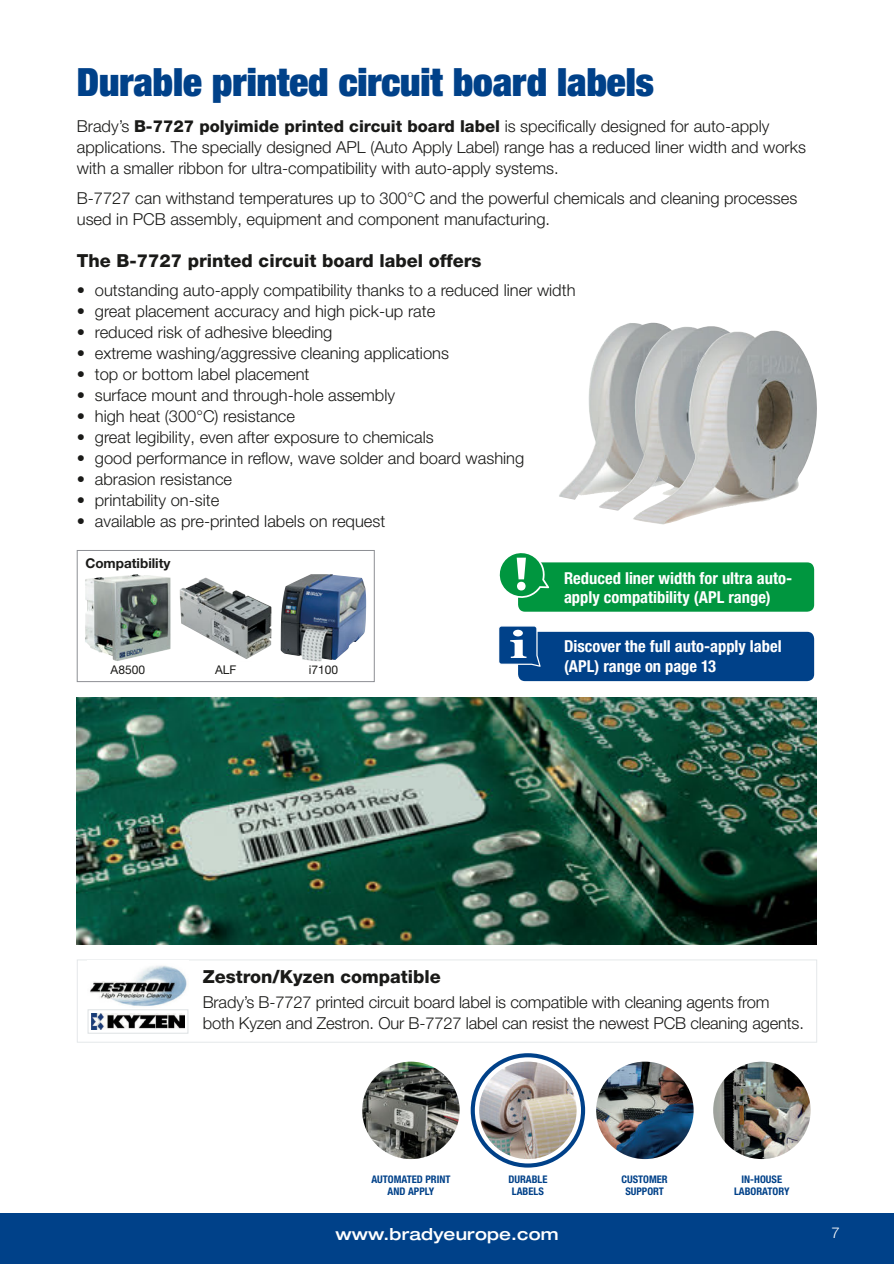
<style>
.page{position:relative;width:894px;height:1264px;background:#fff}
.page>*{position:absolute;margin:0;border:0;box-sizing:border-box;transform-origin:0 0}
.t1{font:900 condensed 39px "Helvetica Neue LT Pro";color:#004189}
.t2{font:800 18px "Helvetica Neue LT Pro";color:#1a1a18}
.t3{font:300 16.5px/21px "Helvetica Neue LT Pro";color:#1a1a18}
.t4{font:700 condensed 16.5px/19.8px "Helvetica Neue LT Pro";color:#fff}
.t5{font:500 expanded 16.5px "Helvetica Neue LT Pro";letter-spacing:.01em;color:#fff}
.t6{font:300 15px "Helvetica Neue LT Pro";color:#fff}
.t7{font:700 13.5px "Helvetica Neue LT Pro";color:#1a1a18}
.t8{font:12px "Helvetica Neue LT Pro";color:#1a1a18}
.t9{font:700 condensed 10.5px/12.6px "Helvetica Neue LT Pro";color:#004189;text-align:center}
.s1{font-weight:800}
</style>
<div class="page">
<img style="left:559px;top:323px;width:92px;height:177px">
<div style="left:0;top:1212px;width:893px;height:51px;background:#004189"></div>
<div style="left:516px;top:561px;width:299px;height:52px;background:#00963f;border-radius:9px"></div>
<div style="left:515px;top:559px;width:302px;height:55px;border:3px solid #fff;border-radius:9px"></div>
<svg style="left:499px;top:553px;width:50px;height:48px"></svg>
<svg style="left:77px;top:959px;width:740px;height:83px"></svg>
<div style="left:88px;top:1009px;width:100px;height:24px;background:#fff"></div>
<img style="left:92px;top:1013px;width:92px;height:16px">
<div style="left:88px;top:1009px;width:100px;height:24px;border:1px solid #dde1e3"></div>
<div style="left:516px;top:630px;width:299px;height:52px;background:#004189;border-radius:9px"></div>
<div style="left:515px;top:628px;width:302px;height:56px;border:3px solid #fff;border-radius:9px"></div>
<svg style="left:499px;top:626px;width:41px;height:40px"></svg>
<img style="left:77px;top:698px;width:739px;height:246px">
<div style="left:77px;top:550px;width:297px;height:132px;border:1px solid #8d8f94"></div>
<img style="left:597px;top:326px;width:129px;height:184px">
<img style="left:632px;top:330px;width:185px;height:194px">
<img style="left:88px;top:960px;width:100px;height:47px">
<img style="left:179px;top:577px;width:93px;height:82px">
<img style="left:281px;top:574px;width:85px;height:87px">
<img style="left:85px;top:574px;width:85px;height:87px">
<div style="left:470px;top:1053px;width:115px;height:114px;border:4px solid #004189;border-radius:50%"></div>
<img style="left:362px;top:1061px;width:97px;height:97px;border-radius:49px">
<img style="left:479px;top:1061px;width:97px;height:97px;border-radius:49px">
<img style="left:713px;top:1061px;width:97px;height:97px;border-radius:49px">
<img style="left:596px;top:1061px;width:97px;height:97px;border-radius:49px">
<h1 class="t1" style="left:77px;top:56px;width:578px">Durable printed circuit board labels</h1>
<p class="t3" style="left:77px;top:115px;width:730px">Brady’s <span class="s1">B-7727 polyimide printed circuit board label</span> is specifically designed for auto-apply applications. The specially designed APL (Auto Apply Label) range has a reduced liner width and works with a smaller ribbon for ultra-compatibility with auto-apply systems.</p>
<p class="t3" style="left:77px;top:187px;width:721px">B-7727 can withstand temperatures up to 300°C and the powerful chemicals and cleaning processes used in PCB assembly, equipment and component manufacturing.</p>
<p class="t2" style="left:77px;top:250px;width:406px">The B-7727 printed circuit board label offers</p>
<p class="t3" style="left:77px;top:279px;width:500px">• outstanding auto-apply compatibility thanks to a reduced liner width</p>
<p class="t3" style="left:77px;top:300px;width:360px">• great placement accuracy and high pick-up rate</p>
<p class="t3" style="left:77px;top:321px;width:257px">• reduced risk of adhesive bleeding</p>
<p class="t3" style="left:77px;top:342px;width:373px">• extreme washing/aggressive cleaning applications</p>
<p class="t3" style="left:77px;top:363px;width:234px">• top or bottom label placement</p>
<p class="t3" style="left:77px;top:384px;width:320px">• surface mount and through-hole assembly</p>
<p class="t3" style="left:77px;top:405px;width:220px">• high heat (300°C) resistance</p>
<p class="t3" style="left:77px;top:426px;width:358px">• great legibility, even after exposure to chemicals</p>
<p class="t3" style="left:77px;top:447px;width:449px">• good performance in reflow, wave solder and board washing</p>
<p class="t3" style="left:77px;top:468px;width:157px">• abrasion resistance</p>
<p class="t3" style="left:77px;top:489px;width:144px">• printability on-site</p>
<p class="t3" style="left:77px;top:510px;width:310px">• available as pre-printed labels on request</p>
<p class="t7" style="left:85px;top:555px;width:87px">Compatibility</p>
<p class="t8" style="left:111px;top:662px;width:36px">A8500</p>
<p class="t8" style="left:215px;top:662px;width:23px">ALF</p>
<p class="t8" style="left:309px;top:662px;width:31px">i7100</p>
<p class="t4" style="left:564px;top:568px;width:230px">Reduced liner width for ultra auto&shy;apply compatibility (APL range)</p>
<p class="t4" style="left:564px;top:636px;width:219px">Discover the full auto-apply label (APL) range on page 13</p>
<p class="t2" style="left:203px;top:966px;width:240px">Zestron/Kyzen compatible</p>
<p class="t3" style="left:203px;top:991px;width:602px">Brady’s B-7727 printed circuit board label is compatible with cleaning agents from both Kyzen and Zestron. Our B-7727 label can resist the newest PCB cleaning agents.</p>
<p class="t9" style="left:371px;top:1172px;width:81px">AUTOMATED PRINT<br>AND APPLY</p>
<p class="t9" style="left:508px;top:1172px;width:41px">DURABLE<br>LABELS</p>
<p class="t9" style="left:621px;top:1172px;width:48px">CUSTOMER<br>SUPPORT</p>
<p class="t9" style="left:734px;top:1172px;width:57px">IN-HOUSE<br>LABORATORY</p>
<p class="t5" style="left:335px;top:1223px;width:224px">www.bradyeurope.com</p>
<p class="t6" style="left:831px;top:1223px;width:10px">7</p>
</div>
